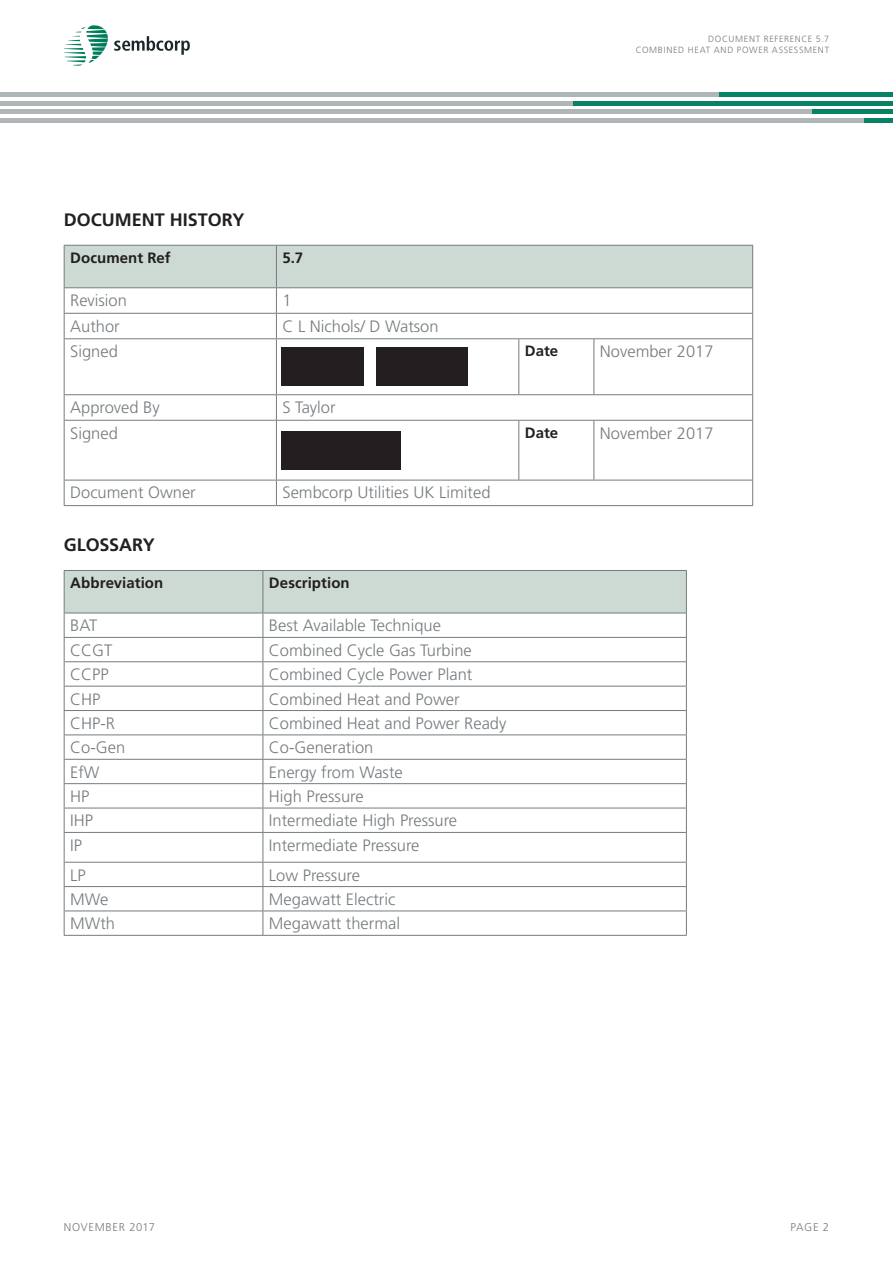
<style>
.page{position:relative;width:893px;height:1263px;background:#fff}
.page>*{position:absolute;margin:0;border:0;box-sizing:border-box;transform-origin:0 0}
.t1{font:700 18px "Frutiger LT Std";color:#231f20}
.t2{font:300 16.5px "Frutiger LT Std";color:#757b7f}
.t3{font:700 15px "Frutiger LT Std";letter-spacing:.005em;color:#231f20}
.t4{font:300 11.25px "Frutiger LT Std";letter-spacing:.05em;color:#757b7f}
.t5{font:300 9px/10.8px "Frutiger LT Std";letter-spacing:.075em;color:#757b7f;text-align:right}
</style>
<div class="page">
<hr style="left:0;top:101px;width:893px;height:4px;background:#afb6b7">
<hr style="left:0;top:110px;width:893px;height:4px;background:#afb6b7">
<hr style="left:0;top:118px;width:893px;height:4px;background:#afb6b7">
<hr style="left:574px;top:101px;width:319px;height:4px;background:#088164">
<hr style="left:0;top:93px;width:893px;height:4px;background:#afb6b7">
<hr style="left:812px;top:110px;width:81px;height:4px;background:#088164">
<hr style="left:719px;top:93px;width:174px;height:4px;background:#088164">
<hr style="left:864px;top:118px;width:29px;height:4px;background:#088164">
<svg style="left:64px;top:25px;width:44px;height:41px"></svg>
<svg style="left:114px;top:36px;width:76px;height:19px"></svg>
<svg style="left:65px;top:339px;width:687px;height:141px"></svg>
<svg style="left:64px;top:246px;width:689px;height:92px"></svg>
<hr style="left:64px;top:338px;width:212px;height:1px;background:#757b7f">
<hr style="left:64px;top:339px;width:1px;height:55px;background:#757b7f">
<hr style="left:276px;top:338px;width:243px;height:1px;background:#757b7f">
<hr style="left:276px;top:339px;width:1px;height:55px;background:#757b7f">
<hr style="left:519px;top:338px;width:75px;height:1px;background:#757b7f">
<hr style="left:518px;top:339px;width:1px;height:55px;background:#757b7f">
<hr style="left:594px;top:338px;width:159px;height:1px;background:#757b7f">
<hr style="left:594px;top:339px;width:1px;height:55px;background:#757b7f">
<hr style="left:752px;top:339px;width:1px;height:55px;background:#757b7f">
<hr style="left:64px;top:394px;width:212px;height:1px;background:#757b7f">
<svg style="left:64px;top:395px;width:1px;height:25px"></svg>
<hr style="left:276px;top:394px;width:243px;height:1px;background:#757b7f">
<svg style="left:276px;top:395px;width:1px;height:25px"></svg>
<hr style="left:519px;top:394px;width:75px;height:1px;background:#757b7f">
<hr style="left:594px;top:394px;width:159px;height:1px;background:#757b7f">
<svg style="left:752px;top:395px;width:1px;height:25px"></svg>
<hr style="left:64px;top:420px;width:212px;height:1px;background:#757b7f">
<hr style="left:64px;top:421px;width:1px;height:59px;background:#757b7f">
<hr style="left:276px;top:420px;width:243px;height:1px;background:#757b7f">
<hr style="left:276px;top:421px;width:1px;height:59px;background:#757b7f">
<hr style="left:519px;top:420px;width:75px;height:1px;background:#757b7f">
<hr style="left:518px;top:421px;width:1px;height:59px;background:#757b7f">
<hr style="left:594px;top:420px;width:159px;height:1px;background:#757b7f">
<hr style="left:594px;top:421px;width:1px;height:59px;background:#757b7f">
<hr style="left:752px;top:421px;width:1px;height:59px;background:#757b7f">
<hr style="left:64px;top:480px;width:212px;height:1px;background:#757b7f">
<svg style="left:64px;top:480px;width:1px;height:25px"></svg>
<hr style="left:64px;top:505px;width:212px;height:1px;background:#757b7f">
<hr style="left:276px;top:480px;width:243px;height:1px;background:#757b7f">
<svg style="left:276px;top:480px;width:1px;height:25px"></svg>
<hr style="left:519px;top:480px;width:75px;height:1px;background:#757b7f">
<hr style="left:594px;top:480px;width:159px;height:1px;background:#757b7f">
<svg style="left:752px;top:480px;width:1px;height:25px"></svg>
<hr style="left:276px;top:505px;width:243px;height:1px;background:#757b7f">
<hr style="left:519px;top:505px;width:75px;height:1px;background:#757b7f">
<hr style="left:594px;top:505px;width:159px;height:1px;background:#757b7f">
<hr style="left:64px;top:245px;width:212px;height:1px;background:#757b7f">
<hr style="left:64px;top:246px;width:1px;height:41px;background:#757b7f">
<hr style="left:64px;top:287px;width:212px;height:1px;background:#757b7f">
<hr style="left:276px;top:245px;width:243px;height:1px;background:#757b7f">
<hr style="left:276px;top:246px;width:1px;height:41px;background:#757b7f">
<hr style="left:519px;top:245px;width:75px;height:1px;background:#757b7f">
<hr style="left:594px;top:245px;width:159px;height:1px;background:#757b7f">
<hr style="left:752px;top:246px;width:1px;height:41px;background:#757b7f">
<hr style="left:276px;top:287px;width:243px;height:1px;background:#757b7f">
<hr style="left:519px;top:287px;width:75px;height:1px;background:#757b7f">
<hr style="left:594px;top:287px;width:159px;height:1px;background:#757b7f">
<img style="left:366px;top:345px;width:104px;height:44px">
<img style="left:282px;top:426px;width:128px;height:48px">
<hr style="left:64px;top:935px;width:199px;height:1px;background:#757b7f">
<svg style="left:64px;top:571px;width:623px;height:364px"></svg>
<hr style="left:263px;top:935px;width:424px;height:1px;background:#757b7f">
<hr style="left:64px;top:570px;width:199px;height:1px;background:#757b7f">
<hr style="left:64px;top:571px;width:1px;height:42px;background:#757b7f">
<hr style="left:64px;top:613px;width:199px;height:1px;background:#757b7f">
<hr style="left:263px;top:570px;width:424px;height:1px;background:#757b7f">
<hr style="left:263px;top:571px;width:1px;height:42px;background:#757b7f">
<hr style="left:686px;top:571px;width:1px;height:42px;background:#757b7f">
<hr style="left:263px;top:613px;width:424px;height:1px;background:#757b7f">
<div style="left:281px;top:347px;width:83px;height:38px;background:#231f20"></div>
<div style="left:281px;top:432px;width:120px;height:38px;background:#231f20"></div>
<div style="left:376px;top:347px;width:92px;height:38px;background:#231f20"></div>
<p class="t5" style="left:636px;top:34px;width:195px">DOCUMENT REFERENCE 5.7<br>COMBINED HEAT AND POWER ASSESSMENT</p>
<p class="t1" style="left:64px;top:209px;width:182px">DOCUMENT HISTORY</p>
<p class="t3" style="left:70px;top:248px;width:102px">Document Ref</p>
<p class="t3" style="left:282px;top:248px;width:22px">5.7</p>
<p class="t2" style="left:70px;top:291px;width:58px">Revision</p>
<p class="t2" style="left:282px;top:291px;width:11px">1</p>
<p class="t2" style="left:70px;top:317px;width:51px">Author</p>
<p class="t2" style="left:282px;top:317px;width:158px">C L Nichols/ D Watson</p>
<p class="t2" style="left:70px;top:342px;width:49px">Signed</p>
<p class="t3" style="left:525px;top:342px;width:35px">Date</p>
<p class="t2" style="left:600px;top:342px;width:115px">November 2017</p>
<p class="t2" style="left:70px;top:398px;width:91px">Approved By</p>
<p class="t2" style="left:282px;top:398px;width:55px">S Taylor</p>
<p class="t2" style="left:70px;top:424px;width:49px">Signed</p>
<p class="t3" style="left:525px;top:423px;width:35px">Date</p>
<p class="t2" style="left:600px;top:424px;width:115px">November 2017</p>
<p class="t2" style="left:70px;top:483px;width:127px">Document Owner</p>
<p class="t2" style="left:282px;top:483px;width:210px">Sembcorp Utilities UK Limited</p>
<p class="t1" style="left:64px;top:534px;width:92px">GLOSSARY</p>
<p class="t3" style="left:70px;top:574px;width:95px">Abbreviation</p>
<p class="t3" style="left:269px;top:574px;width:82px">Description</p>
<p class="t2" style="left:70px;top:616px;width:29px">BAT</p>
<p class="t2" style="left:269px;top:616px;width:174px">Best Available Technique</p>
<p class="t2" style="left:70px;top:641px;width:44px">CCGT</p>
<p class="t2" style="left:269px;top:641px;width:204px">Combined Cycle Gas Turbine</p>
<p class="t2" style="left:70px;top:665px;width:40px">CCPP</p>
<p class="t2" style="left:269px;top:665px;width:205px">Combined Cycle Power Plant</p>
<p class="t2" style="left:70px;top:689px;width:32px">CHP</p>
<p class="t2" style="left:269px;top:689px;width:192px">Combined Heat and Power</p>
<p class="t2" style="left:70px;top:714px;width:46px">CHP-R</p>
<p class="t2" style="left:269px;top:714px;width:239px">Combined Heat and Power Ready</p>
<p class="t2" style="left:70px;top:738px;width:57px">Co-Gen</p>
<p class="t2" style="left:269px;top:738px;width:106px">Co-Generation</p>
<p class="t2" style="left:70px;top:763px;width:31px">EfW</p>
<p class="t2" style="left:269px;top:763px;width:135px">Energy from Waste</p>
<p class="t2" style="left:70px;top:787px;width:21px">HP</p>
<p class="t2" style="left:269px;top:787px;width:96px">High Pressure</p>
<p class="t2" style="left:70px;top:811px;width:24px">IHP</p>
<p class="t2" style="left:269px;top:811px;width:190px">Intermediate High Pressure</p>
<p class="t2" style="left:70px;top:836px;width:13px">IP</p>
<p class="t2" style="left:269px;top:836px;width:152px">Intermediate Pressure</p>
<p class="t2" style="left:70px;top:865px;width:17px">LP</p>
<p class="t2" style="left:269px;top:865px;width:93px">Low Pressure</p>
<p class="t2" style="left:70px;top:890px;width:40px">MWe</p>
<p class="t2" style="left:269px;top:890px;width:128px">Megawatt Electric</p>
<p class="t2" style="left:70px;top:914px;width:46px">MWth</p>
<p class="t2" style="left:269px;top:914px;width:133px">Megawatt thermal</p>
<p class="t4" style="left:64px;top:1221px;width:93px">NOVEMBER 2017</p>
<p class="t4" style="left:790px;top:1221px;width:40px">PAGE 2</p>
</div>
